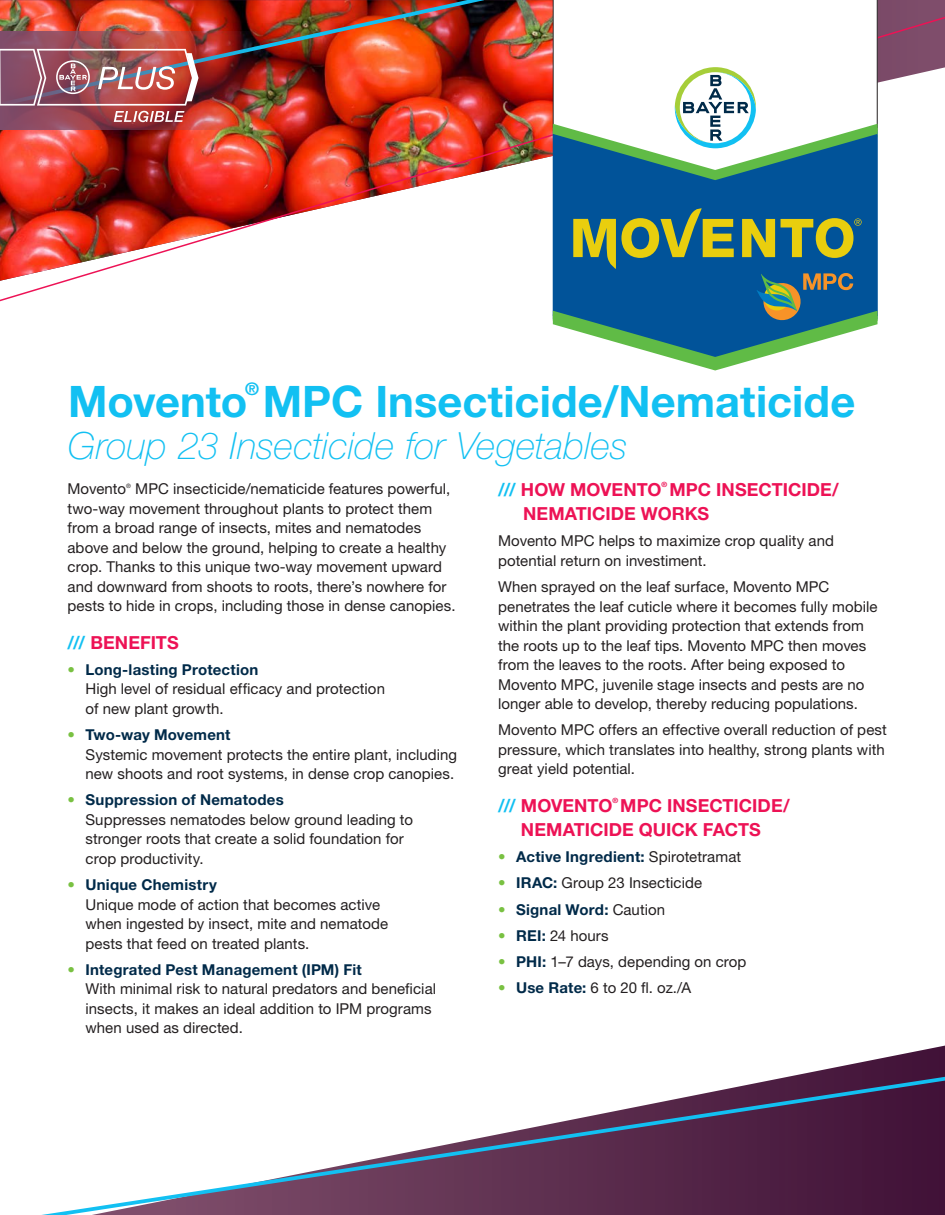
<style>
.page{position:relative;width:945px;height:1215px;background:#fff}
.page>*{position:absolute;margin:0;border:0;box-sizing:border-box;transform-origin:0 0}
.t1{font:700 43.5px "Helvetica Neue LT Std";color:#12c0f2}
.t2{font:italic 100 37.5px "Helvetica Neue LT Std";color:#12c0f2}
.t3{font:700 18px "Helvetica Neue LT Std";color:#ed1255}
.t4{font:700 17.4px "Helvetica Neue LT Std";color:#12c0f2}
.t5{font:15px/19.5px "Helvetica Neue LT Std";letter-spacing:.005em;color:#231f20}
.t6{font:700 15px "Helvetica Neue LT Std";letter-spacing:.015em;color:#002a49}
.t7{font:700 7.2px "Helvetica Neue LT Std";color:#ed1255}
.t8{font:6px "Helvetica Neue LT Std";color:#231f20}
.s1{color:#12c0f2}
.s2{color:#79c142}
.s3{font-weight:700;color:#002a49}
.s4{font-weight:400;color:#79c142}
.s5{font-weight:400;color:#231f20}
</style>
<div class="page">
<svg style="left:807px;top:1046px;width:138px;height:27px"></svg>
<img style="left:0;top:16px;width:945px;height:287px">
<img style="left:0;top:0;width:488px;height:109px">
<svg style="left:42px;top:1073px;width:903px;height:142px"></svg>
<svg style="left:553px;top:0;width:325px;height:67px"></svg>
<div style="left:553px;top:184px;width:325px;height:23px;background:#015399"></div>
<svg style="left:553px;top:207px;width:325px;height:163px;background:#4c838d"></svg>
<svg style="left:553px;top:67px;width:325px;height:117px"></svg>
<img style="left:0;top:31px;width:261px;height:99px">
<img style="left:0;top:49px;width:199px;height:73px">
<p class="t4" style="left:245px;top:378px;width:15px">®</p>
<p class="t2" style="left:68px;top:424px;width:561px">Group 23 Insecticide for Vegetables</p>
<p class="t5" style="left:68px;top:479px;width:60px">Movento</p>
<p class="t8" style="left:126px;top:482px;width:6px">®</p>
<p class="t1" style="left:68px;top:374px;width:789px">Movento MPC Insecticide/Nematicide</p>
<p class="t7" style="left:662px;top:480px;width:7px">®</p>
<p class="t3" style="left:523px;top:503px;width:187px">NEMATICIDE WORKS</p>
<p class="t5" style="left:498px;top:531px;width:338px">Movento MPC helps to maximize crop quality and potential return on investiment.</p>
<p class="t5" style="left:498px;top:577px;width:381px">When sprayed on the leaf surface, Movento MPC penetrates the leaf cuticle where it becomes fully mobile within the plant providing protection that extends from the roots up to the leaf tips. Movento MPC then moves from the leaves to the roots. After being exposed to Movento MPC, juvenile stage insects and pests are no longer able to develop, thereby reducing populations.</p>
<p class="t5" style="left:498px;top:720px;width:390px">Movento MPC offers an effective overall reduction of pest pressure, which translates into healthy, strong plants with great yield potential.</p>
<p class="t3" style="left:498px;top:794px;width:293px"><span class="s1">///</span> MOVENTO MPC INSECTICIDE/</p>
<p class="t3" style="left:498px;top:479px;width:342px"><span class="s1">///</span> HOW MOVENTO MPC INSECTICIDE/</p>
<p class="t5" style="left:68px;top:479px;width:390px;text-indent:68px">MPC insecticide/nematicide features powerful, two-way movement throughout plants to protect them from a broad range of insects, mites and nematodes above and below the ground, helping to create a healthy crop. Thanks to this unique two-way movement upward and downward from shoots to roots, there’s nowhere for pests to hide in crops, including those in dense canopies.</p>
<p class="t3" style="left:68px;top:631px;width:113px"><span class="s1">///</span> BENEFITS</p>
<p class="t5" style="left:86px;top:659px;width:301px;text-indent:-18px"><span class="s2">•</span> <span class="s3">Long-lasting Protection<br></span>High level of residual efficacy and protection of new plant growth.</p>
<p class="t5" style="left:86px;top:725px;width:373px;text-indent:-18px"><span class="s2">•</span> <span class="s3">Two-way Movement<br></span>Systemic movement protects the entire plant, including new shoots and root systems, in dense crop canopies.</p>
<p class="t5" style="left:85px;top:790px;width:329px;text-indent:-18px"><span class="s2">•</span> <span class="s3">Suppression of Nematodes<br></span>Suppresses nematodes below ground leading to stronger roots that create a solid foundation for crop productivity.</p>
<p class="t5" style="left:86px;top:875px;width:304px;text-indent:-18px"><span class="s2">•</span> <span class="s3">Unique Chemistry<br></span>Unique mode of action that becomes active when ingested by insect, mite and nematode pests that feed on treated plants.</p>
<p class="t5" style="left:85px;top:959px;width:352px;text-indent:-18px"><span class="s2">•</span> <span class="s3">Integrated Pest Management (IPM) Fit<br></span>With minimal risk to natural predators and beneficial insects, it makes an ideal addition to IPM programs when used as directed.</p>
<p class="t7" style="left:613px;top:796px;width:7px">®</p>
<p class="t3" style="left:521px;top:818px;width:241px">NEMATICIDE QUICK FACTS</p>
<p class="t6" style="left:498px;top:848px;width:245px"><span class="s4">•</span> Active Ingredient: <span class="s5">Spirotetramat</span></p>
<p class="t5" style="left:498px;top:873px;width:205px"><span class="s2">•</span> <span class="s3">IRAC:</span> Group 23 Insecticide</p>
<p class="t6" style="left:498px;top:900px;width:168px"><span class="s4">•</span> Signal Word: <span class="s5">Caution</span></p>
<p class="t5" style="left:498px;top:926px;width:112px"><span class="s2">•</span> <span class="s3">REI:</span> 24 hours</p>
<p class="t5" style="left:498px;top:952px;width:250px"><span class="s2">•</span> <span class="s3">PHI:</span> 1–7 days, depending on crop</p>
<p class="t5" style="left:498px;top:978px;width:195px"><span class="s2">•</span> <span class="s3">Use Rate:</span> 6 to 20 fl. oz./A</p>
</div>
